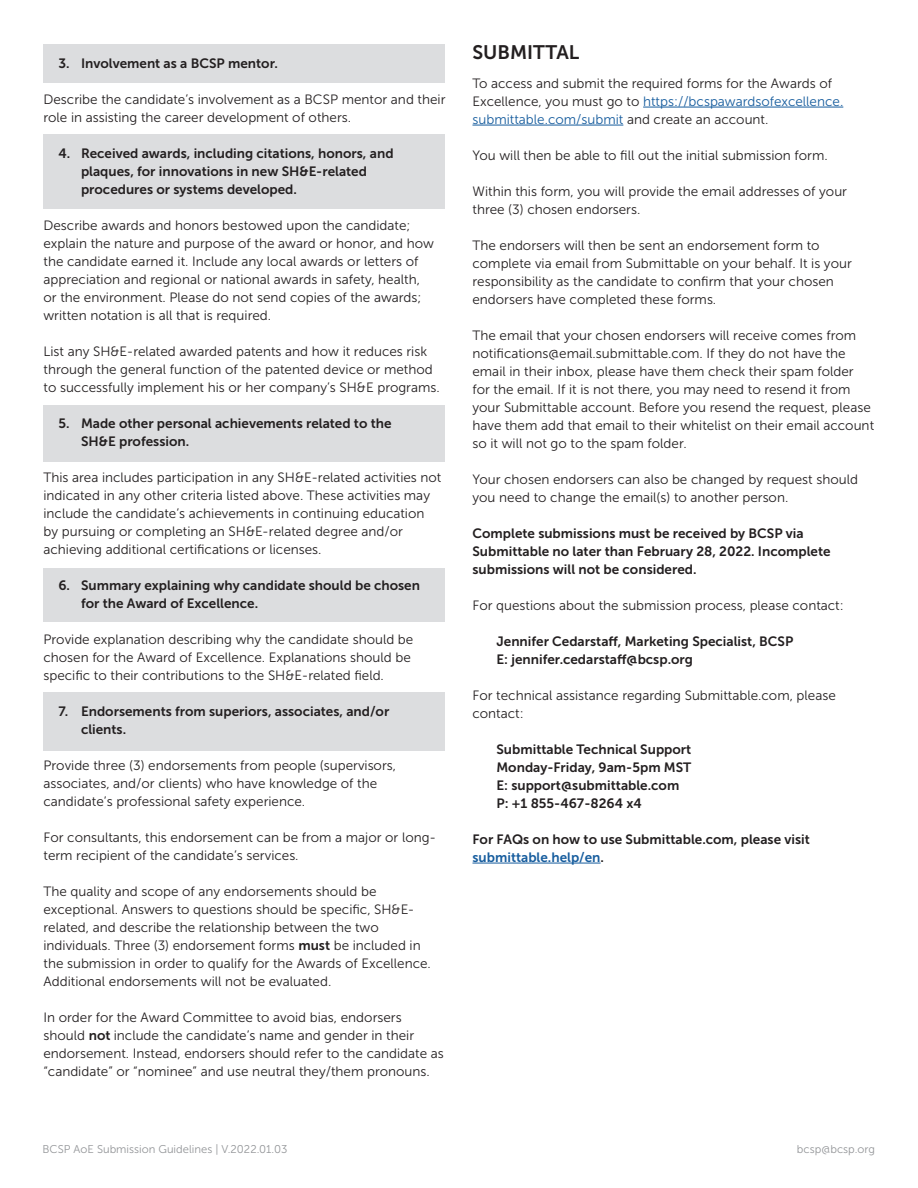
<style>
.page{position:relative;width:918px;height:1188px;background:#fff}
.page>*{position:absolute;margin:0;border:0;box-sizing:border-box;transform-origin:0 0}
.subheads___BOLD{font:19.5px "Museo Sans 700";color:#231f20}
.body_text{font:13.5px/18px "Museo Sans 300";color:#231f20}
.body_text-2{font:13.5px/18px "Museo Sans 700";color:#231f20}
.boxed_text{font:13.5px/18px "Museo Sans 700";color:#231f20}
.body_text-3{font:11.25px "Museo Sans 300";color:#939598}
.s1{font-family:"Museo Sans 700"}
.s2{color:#175d9e}
</style>
<div class="page">
<div style="left:44px;top:692px;width:402px;height:58px;background:#dcdddf"></div>
<div style="left:44px;top:405px;width:402px;height:57px;background:#dcdddf"></div>
<div style="left:44px;top:568px;width:402px;height:54px;background:#dcdddf"></div>
<div style="left:44px;top:44px;width:402px;height:39px;background:#dcdddf"></div>
<div style="left:44px;top:134px;width:402px;height:74px;background:#dcdddf"></div>
<hr style="left:643px;top:107px;width:200px;height:1px;background:#175d9e">
<hr style="left:472px;top:125px;width:151px;height:1px;background:#175d9e">
<hr style="left:472px;top:863px;width:129px;height:1px;background:#175d9e">
<p class="boxed_text" style="left:58px;top:55px;width:221px">3. Involvement as a BCSP mentor.</p>
<p class="body_text" style="left:44px;top:91px;width:404px">Describe the candidate’s involvement as a BCSP mentor and their role in assisting the career development of others.</p>
<p class="boxed_text" style="left:81px;top:145px;width:314px;text-indent:-22px">4. Received awards, including citations, honors, and plaques, for innovations in new SH&amp;E-related procedures or systems developed.</p>
<p class="body_text" style="left:44px;top:217px;width:392px">Describe awards and honors bestowed upon the candidate; explain the nature and purpose of the award or honor, and how the candidate earned it. Include any local awards or letters of appreciation and regional or national awards in safety, health, or the environment. Please do not send copies of the awards; written notation is all that is required.</p>
<p class="body_text" style="left:44px;top:343px;width:398px">List any SH&amp;E-related awarded patents and how it reduces risk through the general function of the patented device or method to successfully implement his or her company’s SH&amp;E programs.</p>
<p class="boxed_text" style="left:81px;top:415px;width:312px;text-indent:-22px">5. Made other personal achievements related to the<br>SH&amp;E profession.</p>
<p class="body_text" style="left:44px;top:469px;width:399px">This area includes participation in any SH&amp;E-related activities not indicated in any other criteria listed above. These activities may include the candidate’s achievements in continuing education by pursuing or completing an SH&amp;E-related degree and/or achieving additional certifications or licenses.</p>
<p class="boxed_text" style="left:81px;top:577px;width:341px;text-indent:-22px">6. Summary explaining why candidate should be chosen for the Award of Excellence.</p>
<p class="body_text" style="left:44px;top:631px;width:371px">Provide explanation describing why the candidate should be chosen for the Award of Excellence. Explanations should be specific to their contributions to the SH&amp;E-related field.</p>
<p class="boxed_text" style="left:81px;top:703px;width:310px;text-indent:-22px">7. Endorsements from superiors, associates, and/or clients.</p>
<p class="body_text" style="left:44px;top:757px;width:354px">Provide three (3) endorsements from people (supervisors, associates, and/or clients) who have knowledge of the candidate’s professional safety experience.</p>
<p class="body_text" style="left:44px;top:829px;width:394px">For consultants, this endorsement can be from a major or long&shy;term recipient of the candidate’s services.</p>
<p class="body_text" style="left:44px;top:883px;width:389px">The quality and scope of any endorsements should be exceptional. Answers to questions should be specific, SH&amp;E&shy;related, and describe the relationship between the two individuals. Three (3) endorsement forms <span class="s1">must</span> be included in the submission in order to qualify for the Awards of Excellence.<br>Additional endorsements will not be evaluated.</p>
<p class="body_text" style="left:44px;top:1009px;width:402px">In order for the Award Committee to avoid bias, endorsers should <span class="s1">not</span> include the candidate’s name and gender in their endorsement. Instead, endorsers should refer to the candidate as “candidate” or “nominee” and use neutral they/them pronouns.</p>
<p class="subheads___BOLD" style="left:472px;top:41px;width:108px">SUBMITTAL</p>
<p class="body_text" style="left:472px;top:74px;width:372px">To access and submit the required forms for the Awards of<br>Excellence, you must go to <span class="s2">https://bcspawardsofexcellence. submittable.com/submit</span> and create an account.</p>
<p class="body_text" style="left:472px;top:146px;width:357px">You will then be able to fill out the initial submission form.</p>
<p class="body_text" style="left:472px;top:182px;width:376px">Within this form, you will provide the email addresses of your three (3) chosen endorsers.</p>
<p class="body_text" style="left:472px;top:236px;width:381px">The endorsers will then be sent an endorsement form to complete via email from Submittable on your behalf. It is your responsibility as the candidate to confirm that your chosen endorsers have completed these forms.</p>
<p class="body_text" style="left:472px;top:326px;width:403px">The email that your chosen endorsers will receive comes from notifications@email.submittable.com. If they do not have the email in their inbox, please have them check their spam folder for the email. If it is not there, you may need to resend it from your Submittable account. Before you resend the request, please have them add that email to their whitelist on their email account so it will not go to the spam folder.</p>
<p class="body_text" style="left:472px;top:470px;width:387px">Your chosen endorsers can also be changed by request should you need to change the email(s) to another person.</p>
<p class="body_text-2" style="left:472px;top:524px;width:360px">Complete submissions must be received by BCSP via<br>Submittable no later than February 28, 2022. Incomplete submissions will not be considered.</p>
<p class="body_text" style="left:472px;top:596px;width:373px">For questions about the submission process, please contact:</p>
<p class="body_text-2" style="left:496px;top:632px;width:298px">Jennifer Cedarstaff, Marketing Specialist, BCSP</p>
<p class="body_text-2" style="left:497px;top:650px;width:198px">E: jennifer.cedarstaff@bcsp.org</p>
<p class="body_text" style="left:472px;top:686px;width:365px">For technical assistance regarding Submittable.com, please contact:</p>
<p class="body_text-2" style="left:496px;top:740px;width:196px">Submittable Technical Support</p>
<p class="body_text-2" style="left:496px;top:758px;width:196px">Monday-Friday, 9am-5pm MST</p>
<p class="body_text-2" style="left:496px;top:776px;width:184px">E: support@submittable.com</p>
<p class="body_text-2" style="left:496px;top:794px;width:147px">P: +1 855-467-8264 x4</p>
<p class="body_text-2" style="left:472px;top:830px;width:339px">For FAQs on how to use Submittable.com, please visit <span class="s2">submittable.help/en</span>.</p>
<p class="body_text-3" style="left:43px;top:1143px;width:246px">BCSP AoE Submission Guidelines | V.2022.01.03</p>
<p class="body_text-3" style="left:797px;top:1143px;width:80px">bcsp@bcsp.org</p>
</div>
